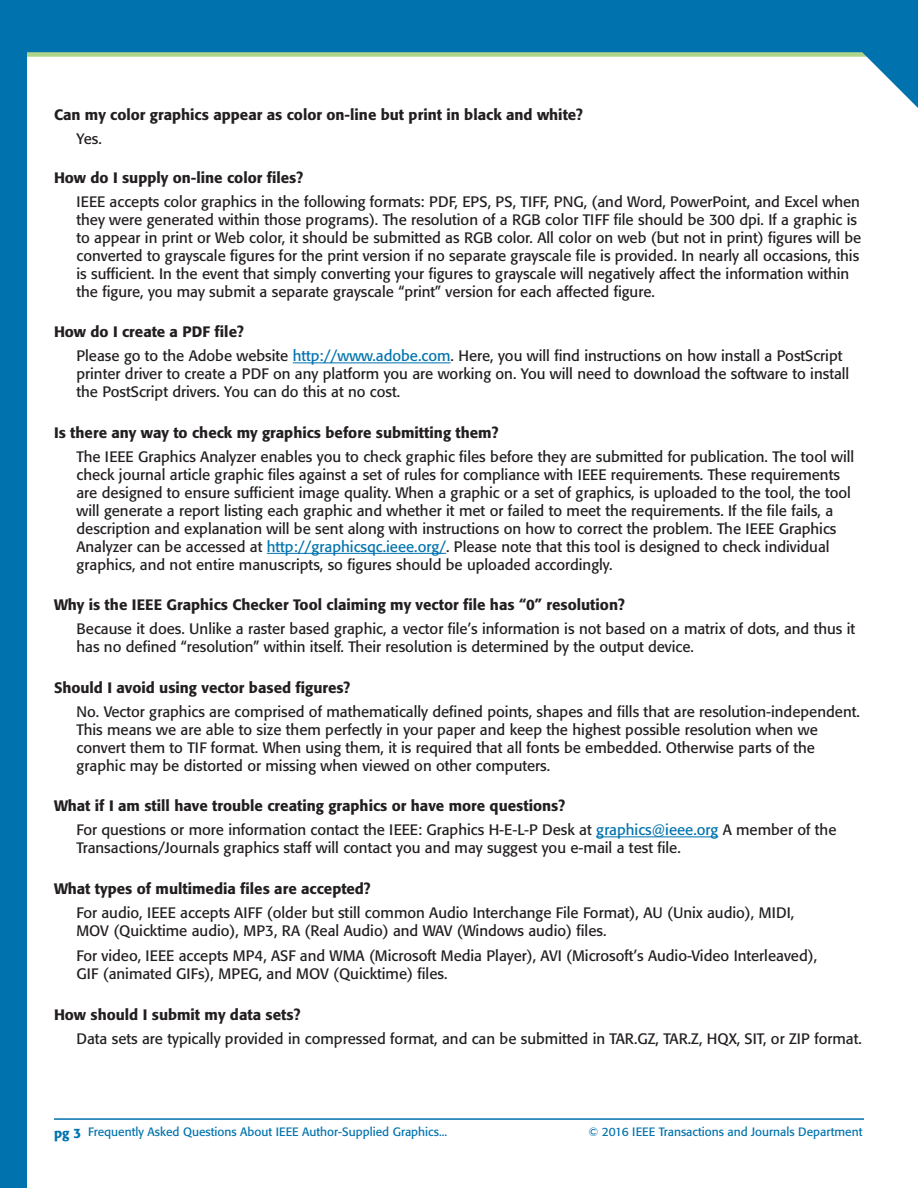
<style>
.page{position:relative;width:918px;height:1188px;background:#fff}
.page>*{position:absolute;margin:0;border:0;box-sizing:border-box;transform-origin:0 0}
.t1{font:15px/18px "Formata";color:#231f20}
.t2{font:500 15px "Formata";color:#231f20}
.t3{font:12px "Formata";color:#0073ae}
.s1{font-weight:500}
.s2{color:#0073ae}
.s3{font-weight:500;font-size:13.5px}
</style>
<div class="page">
<hr style="left:54px;top:1118px;width:810px;height:2px;background:#0073ae">
<div style="left:0;top:0;width:27px;height:1188px;background:#0073ae"></div>
<div style="left:0;top:0;width:918px;height:54px;background:#0073ae"></div>
<div style="left:27px;top:52px;width:891px;height:5px;background:#aed589"></div>
<svg style="left:810px;top:52px;width:108px;height:56px"></svg>
<hr style="left:293px;top:362px;width:158px;height:1px;background:#0073ae">
<hr style="left:267px;top:553px;width:179px;height:1px;background:#0073ae">
<hr style="left:596px;top:836px;width:122px;height:1px;background:#0073ae">
<p class="t2" style="left:54px;top:105px;width:531px">Can my color graphics appear as color on-line but print in black and white?</p>
<p class="t1" style="left:76px;top:130px;width:27px">Yes.</p>
<p class="t2" style="left:54px;top:168px;width:251px">How do I supply on-line color files?</p>
<p class="t1" style="left:76px;top:193px;width:786px">IEEE accepts color graphics in the following formats: PDF, EPS, PS, TIFF, PNG, (and Word, PowerPoint, and Excel when they were generated within those programs). The resolution of a RGB color TIFF file should be 300 dpi. If a graphic is to appear in print or Web color, it should be submitted as RGB color. All color on web (but not in print) figures will be converted to grayscale figures for the print version if no separate grayscale file is provided. In nearly all occasions, this is sufficient. In the event that simply converting your figures to grayscale will negatively affect the information within the figure, you may submit a separate grayscale “print” version for each affected figure.</p>
<p class="t1" style="left:76px;top:320px;width:767px;line-height:24px;text-indent:-22px"><span class="s1">How do I create a PDF file?<br></span>Please go to the Adobe website <span class="s2">http://www.adobe.com</span>. Here, you will find instructions on how install a PostScript</p>
<p class="t1" style="left:76px;top:365px;width:774px">printer driver to create a PDF on any platform you are working on. You will need to download the software to install the PostScript drivers. You can do this at no cost.</p>
<p class="t2" style="left:54px;top:423px;width:446px">Is there any way to check my graphics before submitting them?</p>
<p class="t1" style="left:76px;top:448px;width:779px">The IEEE Graphics Analyzer enables you to check graphic files before they are submitted for publication. The tool will check journal article graphic files against a set of rules for compliance with IEEE requirements. These requirements are designed to ensure sufficient image quality. When a graphic or a set of graphics, is uploaded to the tool, the tool will generate a report listing each graphic and whether it met or failed to meet the requirements. If the file fails, a description and explanation will be sent along with instructions on how to correct the problem. The IEEE Graphics Analyzer can be accessed at <span class="s2">http://graphicsqc.ieee.org/</span>. Please note that this tool is designed to check individual graphics, and not entire manuscripts, so figures should be uploaded accordingly.</p>
<p class="t2" style="left:54px;top:596px;width:572px">Why is the IEEE Graphics Checker Tool claiming my vector file has “0” resolution?</p>
<p class="t1" style="left:76px;top:620px;width:780px">Because it does. Unlike a raster based graphic, a vector file’s information is not based on a matrix of dots, and thus it has no defined “resolution” within itself. Their resolution is determined by the output device.</p>
<p class="t2" style="left:54px;top:678px;width:298px">Should I avoid using vector based figures?</p>
<p class="t1" style="left:76px;top:703px;width:785px">No. Vector graphics are comprised of mathematically defined points, shapes and fills that are resolution-independent.<br>This means we are able to size them perfectly in your paper and keep the highest possible resolution when we convert them to TIF format. When using them, it is required that all fonts be embedded. Otherwise parts of the graphic may be distorted or missing when viewed on other computers.</p>
<p class="t1" style="left:76px;top:794px;width:762px;line-height:24px;text-indent:-22px"><span class="s1">What if I am still have trouble creating graphics or have more questions?<br></span>For questions or more information contact the IEEE: Graphics H-E-L-P Desk at <span class="s2">graphics@ieee.org</span> A member of the</p>
<p class="t1" style="left:76px;top:839px;width:606px">Transactions/Journals graphics staff will contact you and may suggest you e-mail a test file.</p>
<p class="t2" style="left:54px;top:879px;width:318px">What types of multimedia files are accepted?</p>
<p class="t1" style="left:76px;top:904px;width:719px">For audio, IEEE accepts AIFF (older but still common Audio Interchange File Format), AU (Unix audio), MIDI,<br>MOV (Quicktime audio), MP3, RA (Real Audio) and WAV (Windows audio) files.</p>
<p class="t1" style="left:76px;top:947px;width:742px">For video, IEEE accepts MP4, ASF and WMA (Microsoft Media Player), AVI (Microsoft’s Audio-Video Interleaved),<br>GIF (animated GIFs), MPEG, and MOV (Quicktime) files.</p>
<p class="t2" style="left:54px;top:1005px;width:248px">How should I submit my data sets?</p>
<p class="t1" style="left:76px;top:1030px;width:787px">Data sets are typically provided in compressed format, and can be submitted in TAR.GZ, TAR.Z, HQX, SIT, or ZIP format.</p>
<p class="t3" style="left:54px;top:1125px;width:395px"><span class="s3">pg 3</span> Frequently Asked Questions About IEEE Author-Supplied Graphics...</p>
<p class="t3" style="left:588px;top:1125px;width:276px">© 2016 IEEE Transactions and Journals Department</p>
</div>
